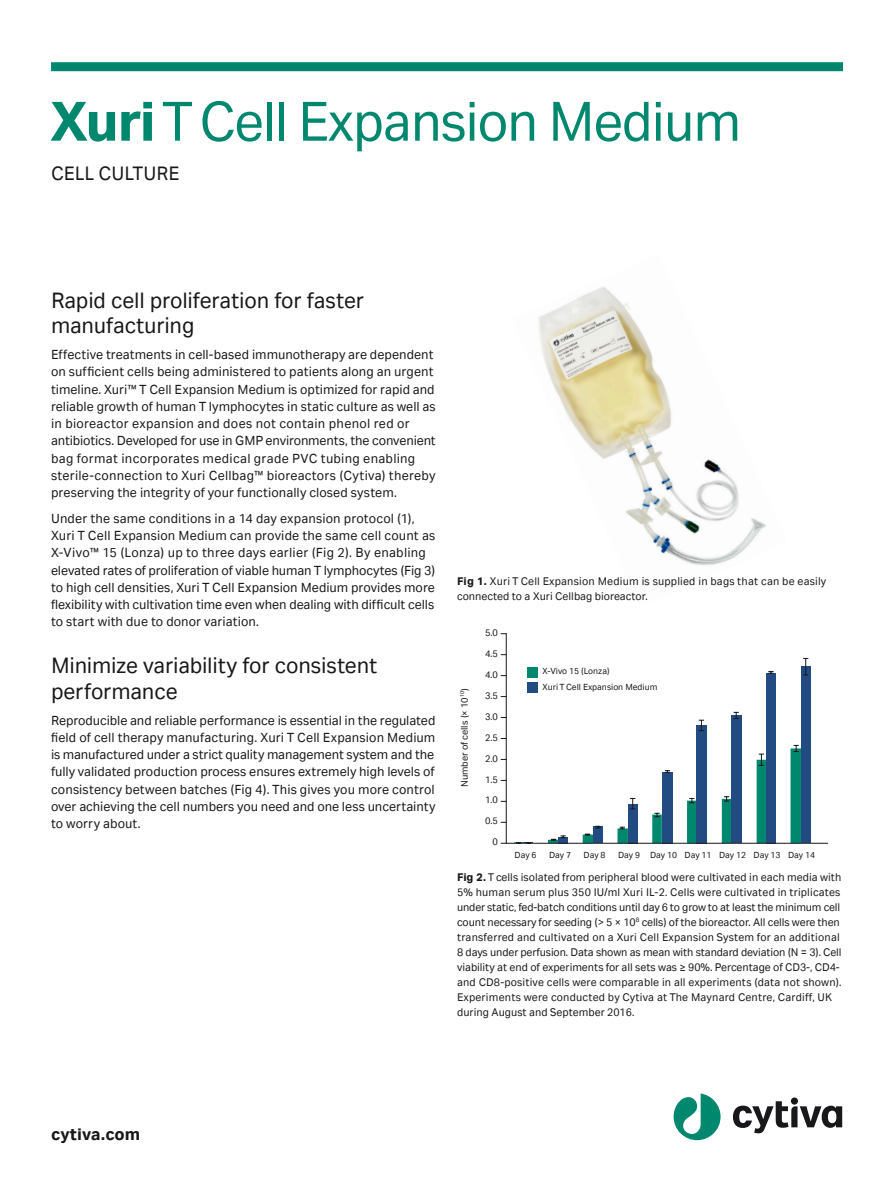
<style>
.page{position:relative;width:893px;height:1191px;background:#fff}
.page>*{position:absolute;margin:0;border:0;box-sizing:border-box;transform-origin:0 0}
.Document_header{font:60px "Cytiva Aktiv";letter-spacing:-.025em;color:#00886f}
.Subhead_1{font:24px/25.5px "Cytiva Aktiv";letter-spacing:-.01em;color:#18181b}
.Document_category{font:21px "Cytiva Aktiv";letter-spacing:.005em;color:#18181b}
.t1{font:700 18px "Cytiva Aktiv";color:#18181b}
.Body_text{font:14.25px/17.2px "Cytiva Aktiv";letter-spacing:.005em;color:#18181b}
.t2{font:12px/15px "Cytiva Aktiv";color:#18181b}
.t3{font:10.5px/20.9px "Cytiva Aktiv";color:#18181b;text-align:right}
.t4{font:9.6px/15.5px "Cytiva Aktiv";color:#18181b}
.s1{font-weight:700}
</style>
<div class="page">
<svg style="left:733px;top:1101px;width:109px;height:32px"></svg>
<div style="left:791px;top:1097px;width:7px;height:7px;background:#18181b;border-radius:50%"></div>
<svg style="left:674px;top:1093px;width:47px;height:47px"></svg>
<div style="left:51px;top:62px;width:792px;height:9px;background:#00886f"></div>
<img style="left:539px;top:286px;width:227px;height:279px">
<div style="left:801px;top:666px;width:9px;height:177px;background:#224b82"></div>
<div style="left:766px;top:673px;width:10px;height:170px;background:#224b82"></div>
<div style="left:731px;top:715px;width:11px;height:128px;background:#224b82"></div>
<div style="left:697px;top:725px;width:10px;height:118px;background:#224b82"></div>
<svg style="left:514px;top:745px;width:287px;height:98px"></svg>
<svg style="left:699px;top:720px;width:5px;height:11px"></svg>
<svg style="left:734px;top:712px;width:5px;height:7px"></svg>
<svg style="left:768px;top:671px;width:6px;height:3px"></svg>
<svg style="left:803px;top:658px;width:5px;height:17px"></svg>
<hr style="left:506px;top:843px;width:322px;height:1px;background:#18181b">
<hr style="left:506px;top:633px;width:1px;height:210px;background:#18181b">
<div style="left:528px;top:667px;width:10px;height:10px;background:#00886f"></div>
<div style="left:528px;top:682px;width:10px;height:10px;background:#224b82"></div>
<p class="Document_header" style="left:51px;top:89px;width:692px"><span class="s1">Xuri</span> T Cell Expansion Medium</p>
<p class="Document_category" style="left:51px;top:162px;width:130px">CELL CULTURE</p>
<p class="Subhead_1" style="left:51px;top:287px;width:315px">Rapid cell proliferation for faster manufacturing</p>
<p class="Body_text" style="left:51px;top:346px;width:386px">Effective treatments in cell-based immunotherapy are dependent on sufficient cells being administered to patients along an urgent timeline. Xuri™ T Cell Expansion Medium is optimized for rapid and reliable growth of human T lymphocytes in static culture as well as in bioreactor expansion and does not contain phenol red or antibiotics. Developed for use in GMP environments, the convenient bag format incorporates medical grade PVC tubing enabling sterile-connection to Xuri Cellbag™ bioreactors (Cytiva) thereby preserving the integrity of your functionally closed system.</p>
<p class="Body_text" style="left:51px;top:509px;width:386px">Under the same conditions in a 14 day expansion protocol (1), Xuri T Cell Expansion Medium can provide the same cell count as X-Vivo™ 15 (Lonza) up to three days earlier (Fig 2). By enabling elevated rates of proliferation of viable human T lymphocytes (Fig 3) to high cell densities, Xuri T Cell Expansion Medium provides more flexibility with cultivation time even when dealing with difficult cells to start with due to donor variation.</p>
<p class="Subhead_1" style="left:51px;top:652px;width:328px">Minimize variability for consistent performance</p>
<p class="Body_text" style="left:51px;top:711px;width:386px;text-align:justify">Reproducible and reliable performance is essential in the regulated field of cell therapy manufacturing. Xuri T Cell Expansion Medium is manufactured under a strict quality management system and the fully validated production process ensures extremely high levels of consistency between batches (Fig 4). This gives you more control over achieving the cell numbers you need and one less uncertainty to worry about.</p>
<p class="t2" style="left:457px;top:574px;width:371px"><span class="s1">Fig 1.</span> Xuri T Cell Expansion Medium is supplied in bags that can be easily connected to a Xuri Cellbag bioreactor.</p>
<p class="t3" style="left:454px;top:787px;width:101px;rotate:-90deg">Number of cells (× 10<sup>10</sup>)</p>
<p class="t3" style="left:485px;top:622px;width:14px">5.0<br>4.5<br>4.0<br>3.5<br>3.0<br>2.5<br>2.0<br>1.5<br>1.0<br>0.5<br>0</p>
<p class="t4" style="left:542px;top:663px;width:116px">X-Vivo 15 (Lonza)<br>Xuri T Cell Expansion Medium</p>
<p class="t4" style="left:515px;top:847px;width:23px">Day 6</p>
<p class="t4" style="left:549px;top:847px;width:23px">Day 7</p>
<p class="t4" style="left:584px;top:847px;width:23px">Day 8</p>
<p class="t4" style="left:618px;top:847px;width:198px">Day 9 Day 10 Day 11 Day 12 Day 13 Day 14</p>
<p class="t2" style="left:457px;top:869px;width:386px"><span class="s1">Fig 2.</span> T cells isolated from peripheral blood were cultivated in each media with 5% human serum plus 350 IU/ml Xuri IL-2. Cells were cultivated in triplicates under static, fed-batch conditions until day 6 to grow to at least the minimum cell count necessary for seeding (&gt; 5 × 10<sup>8</sup> cells) of the bioreactor. All cells were then transferred and cultivated on a Xuri Cell Expansion System for an additional 8 days under perfusion. Data shown as mean with standard deviation (N = 3). Cell viability at end of experiments for all sets was ≥ 90%. Percentage of CD3-, CD4- and CD8-positive cells were comparable in all experiments (data not shown).<br>Experiments were conducted by Cytiva at The Maynard Centre, Cardiff, UK during August and September 2016.</p>
<p class="t1" style="left:51px;top:1123px;width:91px">cytiva.com</p>
</div>
